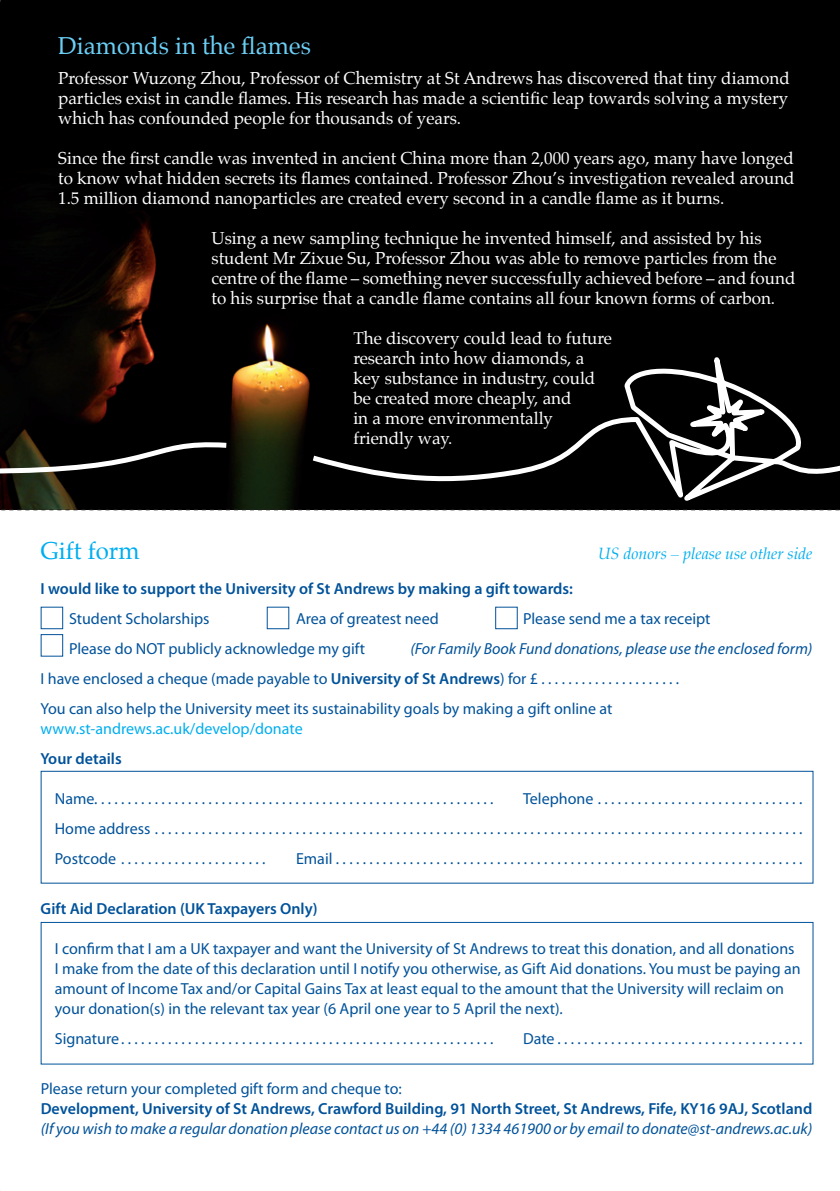
<style>
.page{position:relative;width:840px;height:1191px;background:#fff}
.page>*{position:absolute;margin:0;border:0;box-sizing:border-box;transform-origin:0 0}
.t1{font:24px "Palatino";color:#6bcff6}
.t2{font:24px "Palatino";color:#00aeef}
.t3{font:17px/20px "Palatino";color:#fff;text-align:justify}
.t4{font:16px/30px "Myriad Pro";color:#01529a}
.t5{font:600 16px "Myriad Pro";color:#01529a}
.t6{font:italic 16px "Myriad Pro";color:#01529a}
.t7{font:16px "Myriad Pro";color:#00aeef}
.t8{font:italic 16px "Palatino";color:#00aeef}
.s1{font-style:italic}
.s2{font-weight:600}
</style>
<div class="page">
<div style="left:0;top:0;width:839px;height:323px;background:#000"></div>
<div style="left:41px;top:771px;width:772px;height:112px;border:1px solid #01529a"></div>
<div style="left:41px;top:606px;width:22px;height:23px;border:1px solid #01529a"></div>
<div style="left:41px;top:634px;width:22px;height:22px;border:1px solid #01529a"></div>
<div style="left:495px;top:606px;width:22px;height:23px;border:1px solid #01529a"></div>
<div style="left:41px;top:922px;width:772px;height:142px;border:1px solid #01529a"></div>
<svg style="left:0;top:323px;width:839px;height:188px;background:#16110e"></svg>
<svg style="left:0;top:453px;width:839px;height:57px;background:#191a17"></svg>
<h1 class="t1" style="left:58px;top:26px;width:254px">Diamonds in the flames</h1>
<p class="t3" style="left:58px;top:68px;width:732px">Professor Wuzong Zhou, Professor of Chemistry at St Andrews has discovered that tiny diamond particles exist in candle flames. His research has made a scientific leap towards solving a mystery which has confounded people for thousands of years.</p>
<p class="t3" style="left:58px;top:148px;width:737px">Since the first candle was invented in ancient China more than 2,000 years ago, many have longed to know what hidden secrets its flames contained. Professor Zhou’s investigation revealed around 1.5 million diamond nanoparticles are created every second in a candle flame as it burns.</p>
<p class="t3" style="left:211px;top:228px;width:585px;text-align:left">Using a new sampling technique he invented himself, and assisted by his student Mr Zixue Su, Professor Zhou was able to remove particles from the centre of the flame – something never successfully achieved before – and found to his surprise that a candle flame contains all four known forms of carbon.</p>
<p class="t3" style="left:353px;top:328px;width:260px;text-align:left">The discovery could lead to future research into how diamonds, a key substance in industry, could be created more cheaply, and<br>in a more environmentally friendly way.</p>
<h1 class="t2" style="left:41px;top:530px;width:100px">Gift form</h1>
<p class="t8" style="left:597px;top:540px;width:216px">US donors – please use other side</p>
<p class="t5" style="left:41px;top:578px;width:533px">I would like to support the University of St Andrews by making a gift towards:</p>
<p class="t4" style="left:69px;top:603px;width:142px">Student Scholarships</p>
<p class="t4" style="left:296px;top:603px;width:144px">Area of greatest need</p>
<p class="t4" style="left:522px;top:603px;width:189px">Please send me a tax receipt</p>
<p class="t4" style="left:69px;top:633px;width:297px">Please do NOT publicly acknowledge my gift</p>
<p class="t4" style="left:41px;top:633px;width:773px;text-indent:369px"><span class="s1">(For Family Book Fund donations, please use the enclosed form)<br></span>I have enclosed a cheque (made payable to <span class="s2">University of St Andrews</span>) for £ . . . . . . . . . . . . . . . . . . . . .<br>You can also help the University meet its sustainability goals by making a gift online at</p>
<p class="t7" style="left:41px;top:718px;width:263px">www.st-andrews.ac.uk/develop/donate</p>
<p class="t5" style="left:41px;top:748px;width:83px">Your details</p>
<p class="t4" style="left:55px;top:783px;width:440px">Name. . . . . . . . . . . . . . . . . . . . . . . . . . . . . . . . . . . . . . . . . . . . . . . . . . . . . . . . . . . .</p>
<p class="t4" style="left:55px;top:783px;width:748px;text-align:justify;text-indent:468px">Telephone ...............................<br>Home address .................................................................................................<br>Postcode ......................</p>
<p class="t4" style="left:296px;top:843px;width:507px">Email ......................................................................</p>
<p class="t5" style="left:41px;top:898px;width:278px">Gift Aid Declaration (UK Taxpayers Only)</p>
<p class="t4" style="left:55px;top:938px;width:747px;line-height:20px">I confirm that I am a UK taxpayer and want the University of St Andrews to treat this donation, and all donations I make from the date of this declaration until I notify you otherwise, as Gift Aid donations. You must be paying an amount of Income Tax and/or Capital Gains Tax at least equal to the amount that the University will reclaim on your donation(s) in the relevant tax year (6 April one year to 5 April the next).</p>
<p class="t4" style="left:55px;top:1023px;width:440px">Signature ........................................................</p>
<p class="t4" style="left:523px;top:1023px;width:280px">Date .....................................</p>
<p class="t4" style="left:41px;top:1073px;width:362px">Please return your completed gift form and cheque to:</p>
<p class="t5" style="left:41px;top:1098px;width:772px">Development, University of St Andrews, Crawford Building, 91 North Street, St Andrews, Fife, KY16 9AJ, Scotland</p>
<p class="t6" style="left:41px;top:1118px;width:772px">(If you wish to make a regular donation please contact us on +44 (0) 1334 461900 or by email to donate@st-andrews.ac.uk)</p>
</div>
